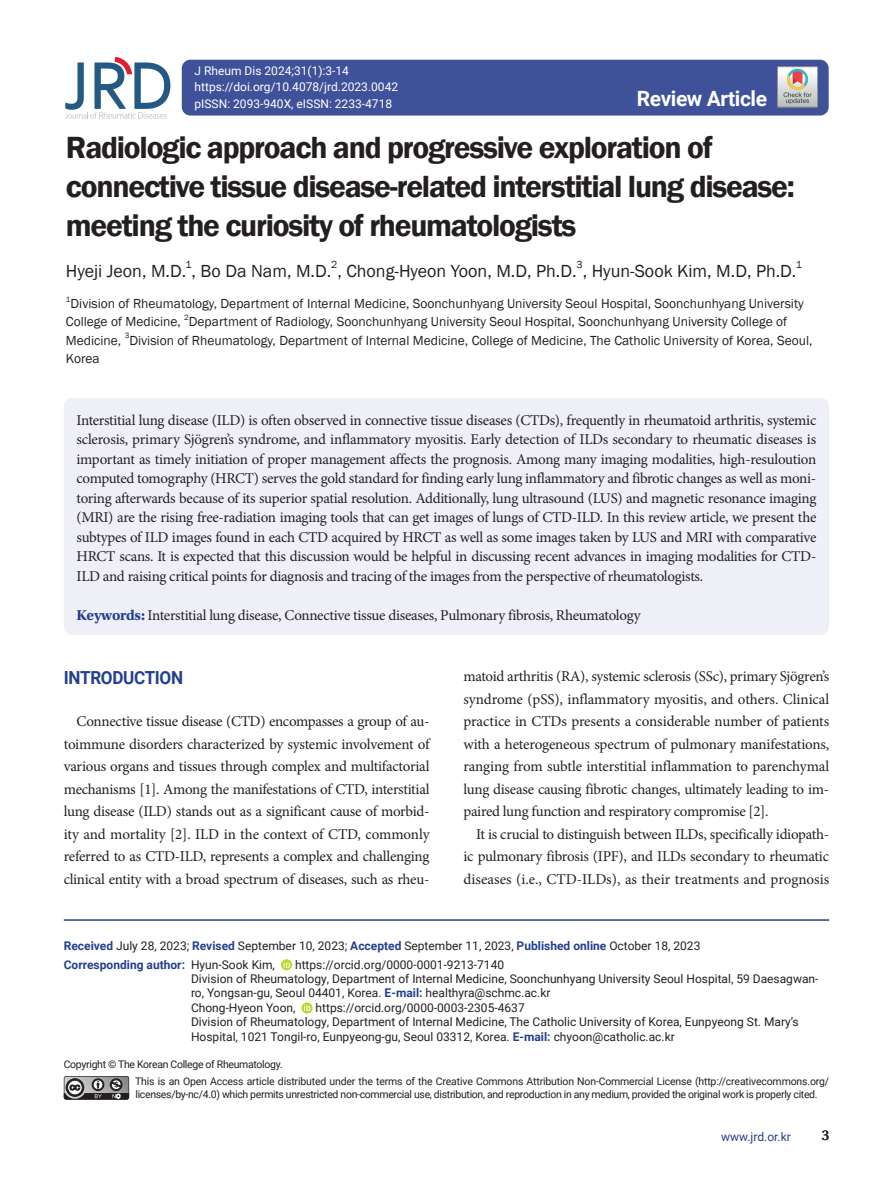
<style>
.page{position:relative;width:893px;height:1191px;background:#fff}
.page>*{position:absolute;margin:0;border:0;box-sizing:border-box;transform-origin:0 0}
.t1{font:600 31.5px/39px "Franklin Gothic";letter-spacing:-.04em;color:#231f20}
.t2{font:700 21px "Roboto";letter-spacing:-.02em;color:#fff}
.t3{font:18px "Franklin Gothic";color:#231f20}
.t4{font:700 18px "Roboto";letter-spacing:-.02em;color:#253f8e;scale:.95 1}
.t5{font:15px/22.5px "Minion Pro";letter-spacing:-.02em;color:#231f20;text-align:justify}
.t6{font:15px "Utopia Std Capt";color:#231f20}
.t7{font:13.5px/18px "Franklin Gothic";color:#231f20}
.t8{font:12px/14.4px "Roboto";color:#231f20}
.t9{font:12px/16.5px "Roboto";color:#fff}
.t10{font:12px "Roboto";color:#253f8e}
.t11{font:10.5px/16.8px "Roboto";letter-spacing:-.03em;color:#231f20}
.t12{font:10.5px "Franklin Gothic";color:#231f20}
.t13{font:7.8px "Franklin Gothic";color:#231f20}
.s1{font-family:"Utopia Std";font-weight:700;color:#253f8e}
.s2{font-weight:700;color:#253f8e}
</style>
<div class="page">
<hr style="left:64px;top:919px;width:765px;height:1px;background:#253f8e">
<svg style="left:281px;top:959px;width:11px;height:11px"></svg>
<svg style="left:284px;top:961px;width:6px;height:6px"></svg>
<svg style="left:301px;top:1002px;width:12px;height:11px"></svg>
<svg style="left:304px;top:1004px;width:6px;height:7px"></svg>
<svg style="left:64px;top:1076px;width:65px;height:23px"></svg>
<svg style="left:65px;top:57px;width:105px;height:62px"></svg>
<div style="left:182px;top:60px;width:647px;height:56px;background:#3f5199;border-radius:9px"></div>
<div style="left:777px;top:66px;width:41px;height:41px;border:1px solid #888688"></div>
<svg style="left:777px;top:67px;width:41px;height:40px;background:#c9c4bf"></svg>
<div style="left:64px;top:398px;width:765px;height:237px;background:#eff0f7;border-radius:9px"></div>
<p class="t9" style="left:195px;top:62px;width:205px">J Rheum Dis 2024;31(1):3-14 https://doi.org/10.4078/jrd.2023.0042 pISSN: 2093-940X, eISSN: 2233-4718</p>
<h2 class="t2" style="left:637px;top:84px;width:132px">Review Article</h2>
<h1 class="t1" style="left:66px;top:128px;width:730px">Radiologic approach and progressive exploration of connective tissue disease-related interstitial lung disease: meeting the curiosity of rheumatologists</h1>
<p class="t3" style="left:66px;top:259px;width:732px">Hyeji Jeon, M.D. , Bo Da Nam, M.D. , Chong-Hyeon Yoon, M.D, Ph.D. , Hyun-Sook Kim, M.D, Ph.D.</p>
<p class="t12" style="left:186px;top:258px;width:8px">1</p>
<p class="t12" style="left:331px;top:258px;width:8px">2</p>
<p class="t12" style="left:576px;top:258px;width:8px">3</p>
<p class="t12" style="left:796px;top:258px;width:8px">1</p>
<p class="t13" style="left:66px;top:295px;width:6px">1</p>
<p class="t7" style="left:66px;top:295px;width:739px;text-indent:5px">Division of Rheumatology, Department of Internal Medicine, Soonchunhyang University Seoul Hospital, Soonchunhyang University<br>College of Medicine,</p>
<p class="t13" style="left:184px;top:313px;width:6px">2</p>
<p class="t7" style="left:189px;top:313px;width:600px">Department of Radiology, Soonchunhyang University Seoul Hospital, Soonchunhyang University College of</p>
<p class="t7" style="left:66px;top:331px;width:57px">Medicine,</p>
<p class="t13" style="left:125px;top:331px;width:6px">3</p>
<p class="t7" style="left:129px;top:331px;width:685px">Division of Rheumatology, Department of Internal Medicine, College of Medicine, The Catholic University of Korea, Seoul,</p>
<p class="t7" style="left:66px;top:349px;width:35px">Korea</p>
<p class="t5" style="left:77px;top:410px;width:741px;line-height:19.5px">Interstitial lung disease (ILD) is often observed in connective tissue diseases (CTDs), frequently in rheumatoid arthritis, systemic sclerosis, primary Sjögren’s syndrome, and inflammatory myositis. Early detection of ILDs secondary to rheumatic diseases is important as timely initiation of proper management affects the prognosis. Among many imaging modalities, high-resuloution computed tomography (HRCT) serves the gold standard for finding early lung inflammatory and fibrotic changes as well as moni&shy;toring afterwards because of its superior spatial resolution. Additionally, lung ultrasound (LUS) and magnetic resonance imaging (MRI) are the rising free-radiation imaging tools that can get images of lungs of CTD-ILD. In this review article, we present the subtypes of ILD images found in each CTD acquired by HRCT as well as some images taken by LUS and MRI with comparative HRCT scans. It is expected that this discussion would be helpful in discussing recent advances in imaging modalities for CTD-ILD and raising critical points for diagnosis and tracing of the images from the perspective of rheumatologists.</p>
<p class="t5" style="left:77px;top:603px;width:566px"><span class="s1">Keywords:</span> Interstitial lung disease, Connective tissue diseases, Pulmonary fibrosis, Rheumatology</p>
<p class="t4" style="left:64px;top:665px;width:127px">INTRODUCTION</p>
<p class="t5" style="left:64px;top:710px;width:367px;text-indent:13px">Connective tissue disease (CTD) encompasses a group of au&shy;toimmune disorders characterized by systemic involvement of various organs and tissues through complex and multifactorial mechanisms [1]. Among the manifestations of CTD, interstitial lung disease (ILD) stands out as a significant cause of morbid&shy;ity and mortality [2]. ILD in the context of CTD, commonly referred to as CTD-ILD, represents a complex and challenging clinical entity with a broad spectrum of diseases, such as rheu-</p>
<p class="t5" style="left:463px;top:665px;width:367px">matoid arthritis (RA), systemic sclerosis (SSc), primary Sjögren’s syndrome (pSS), inflammatory myositis, and others. Clinical practice in CTDs presents a considerable number of patients with a heterogeneous spectrum of pulmonary manifestations, ranging from subtle interstitial inflammation to parenchymal lung disease causing fibrotic changes, ultimately leading to im&shy;paired lung function and respiratory compromise [2].</p>
<p class="t5" style="left:463px;top:823px;width:367px;text-indent:13px">It is crucial to distinguish between ILDs, specifically idiopath&shy;ic pulmonary fibrosis (IPF), and ILDs secondary to rheumatic diseases (i.e., CTD-ILDs), as their treatments and prognosis</p>
<p class="t8" style="left:64px;top:936px;width:638px;line-height:18.6px"><span class="s2">Received</span> July 28, 2023; <span class="s2">Revised</span> September 10, 2023; <span class="s2">Accepted</span> September 11, 2023, <span class="s2">Published online</span> October 18, 2023<br><span class="s2">Corresponding author:</span> Hyun-Sook Kim,</p>
<p class="t8" style="left:191px;top:956px;width:629px;text-indent:104px">https://orcid.org/0000-0001-9213-7140<br>Division of Rheumatology, Department of Internal Medicine, Soonchunhyang University Seoul Hospital, 59 Daesagwan&shy;ro, Yongsan-gu, Seoul 04401, Korea. <span class="s2">E-mail:</span> healthyra@schmc.ac.kr<br>Chong-Hyeon Yoon,</p>
<p class="t8" style="left:191px;top:1000px;width:609px;text-indent:124px">https://orcid.org/0000-0003-2305-4637<br>Division of Rheumatology, Department of Internal Medicine, The Catholic University of Korea, Eunpyeong St. Mary’s<br>Hospital, 1021 Tongil-ro, Eunpyeong-gu, Seoul 03312, Korea. <span class="s2">E-mail:</span> chyoon@catholic.ac.kr</p>
<p class="t11" style="left:135px;top:1055px;width:696px;text-indent:-71px">Copyright © The Korean College of Rheumatology.<br>This is an Open Access article distributed under the terms of the Creative Commons Attribution Non-Commercial License (http://creativecommons.org/</p>
<p class="t11" style="left:135px;top:1085px;width:684px">licenses/by-nc/4.0) which permits unrestricted non-commercial use, distribution, and reproduction in any medium, provided the original work is properly cited.</p>
<p class="t10" style="left:721px;top:1128px;width:71px">www.jrd.or.kr</p>
<p class="t6" style="left:822px;top:1126px;width:9px">3</p>
</div>
